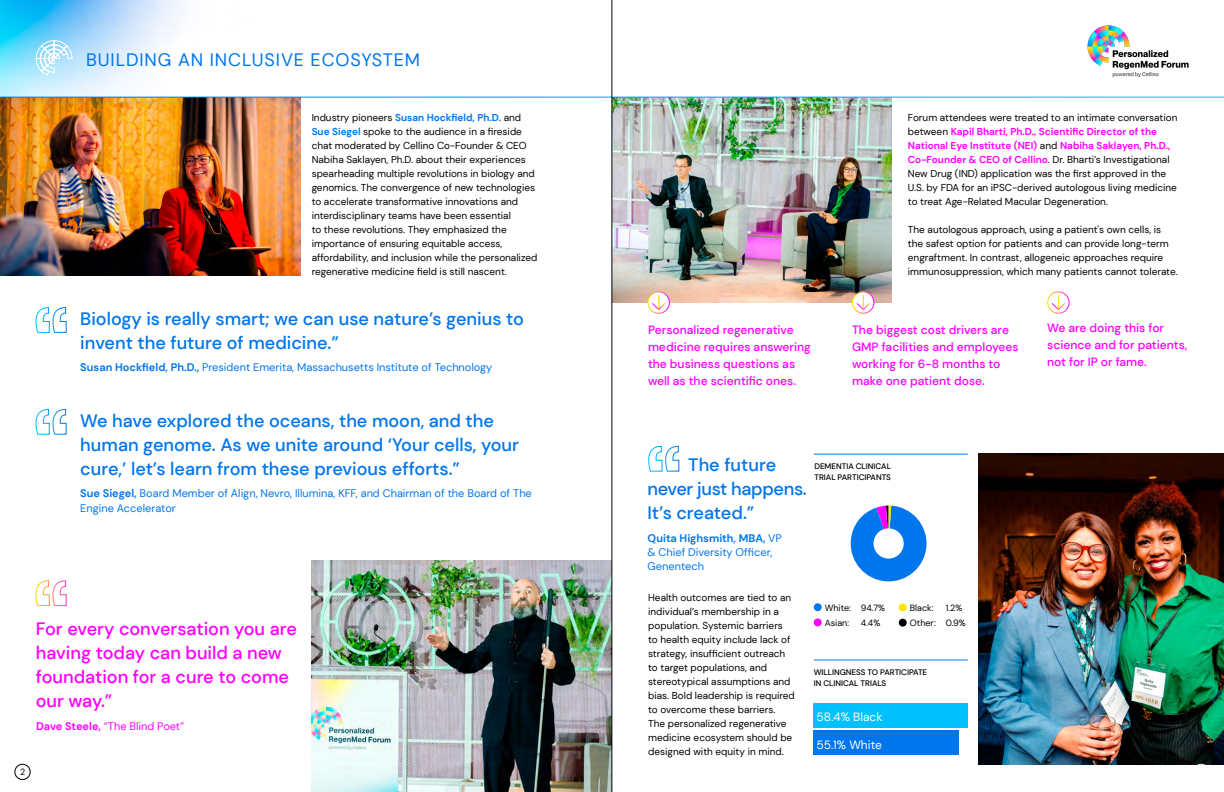
<style>
.page{position:relative;width:1224px;height:792px;background:#fff}
.page>*{position:absolute;margin:0;border:0;box-sizing:border-box;transform-origin:0 0}
.t1{font:500 18px/24px "DM Sans";color:#0076ec}
.t2{font:500 18px/24px "DM Sans";color:#f0f}
.t3{font:18px "DM Sans";letter-spacing:.05em;color:#0076ec}
.t4{font:500 12px/17px "DM Sans";color:#f0f}
.t5{font:12px "DM Sans";color:#fff}
.t6{font:11px/14px "DM Sans";color:#0076ec}
.t7{font:11px "DM Sans";color:#f0f}
.t8{font:10px/14px "DM Sans";color:#000}
.t9{font:9px/15px "DM Sans";color:#000}
.t10{font:500 8px/11px "DM Sans";color:#000}
.s1{font-weight:700;color:#0076ec}
.s2{font-weight:700}
.s3{font-weight:700;color:#f0f}
</style>
<div class="page">
<img style="left:0;top:0;width:334px;height:97px">
<div style="left:15px;top:764px;width:15px;height:16px;border:1px solid #000;border-radius:50%"></div>
<img style="left:312px;top:561px;width:300px;height:231px">
<img style="left:0;top:98px;width:300px;height:177px">
<svg style="left:35px;top:307px;width:32px;height:26px"></svg>
<svg style="left:35px;top:408px;width:32px;height:27px"></svg>
<svg style="left:36px;top:40px;width:37px;height:38px"></svg>
<svg style="left:35px;top:580px;width:32px;height:27px"></svg>
<img style="left:613px;top:98px;width:279px;height:205px">
<svg style="left:648px;top:292px;width:21px;height:21px"></svg>
<div style="left:647px;top:291px;width:23px;height:23px;border:1px solid #fff;border-radius:50%"></div>
<svg style="left:651px;top:295px;width:15px;height:15px"></svg>
<svg style="left:853px;top:292px;width:21px;height:21px"></svg>
<div style="left:852px;top:291px;width:22px;height:23px;border:1px solid #fff;border-radius:50%"></div>
<svg style="left:856px;top:295px;width:14px;height:15px"></svg>
<svg style="left:1048px;top:292px;width:21px;height:21px"></svg>
<div style="left:1047px;top:291px;width:23px;height:23px;border:1px solid #fff;border-radius:50%"></div>
<svg style="left:1051px;top:295px;width:15px;height:15px"></svg>
<img style="left:1087px;top:26px;width:102px;height:52px">
<svg style="left:648px;top:445px;width:32px;height:27px"></svg>
<svg style="left:850px;top:506px;width:77px;height:76px"></svg>
<div style="left:874px;top:528px;width:30px;height:31px;background:#fff;border-radius:50%"></div>
<div style="left:814px;top:618px;width:8px;height:8px;background:#f0f;border-radius:50%"></div>
<div style="left:814px;top:603px;width:8px;height:8px;background:#0076ec;border-radius:50%"></div>
<div style="left:899px;top:603px;width:8px;height:8px;background:#ffe400;border-radius:50%"></div>
<div style="left:899px;top:619px;width:8px;height:8px;background:#000;border-radius:50%"></div>
<div style="left:813px;top:703px;width:154px;height:24px;background:#00c1ff"></div>
<div style="left:813px;top:731px;width:146px;height:24px;background:#0076ec"></div>
<img style="left:979px;top:454px;width:245px;height:311px">
<hr style="left:612px;top:0;width:1px;height:792px;background:#000">
<div style="left:1194px;top:764px;width:15px;height:16px;border:1px solid #fff;border-radius:50%"></div>
<h1 class="t3" style="left:86px;top:49px;width:336px">BUILDING AN INCLUSIVE ECOSYSTEM</h1>
<p class="t8" style="left:312px;top:111px;width:227px">Industry pioneers <span class="s1">Susan Hockfield, Ph.D.</span> and <span class="s1">Sue Siegel</span> spoke to the audience in a fireside chat moderated by Cellino Co-Founder &amp; CEO Nabiha Saklayen, Ph.D. about their experiences spearheading multiple revolutions in biology and genomics. The convergence of new technologies to accelerate transformative innovations and interdisciplinary teams have been essential<br>to these revolutions. They emphasized the importance of ensuring equitable access, affordability, and inclusion while the personalized regenerative medicine field is still nascent.</p>
<h1 class="t1" style="left:80px;top:307px;width:445px">Biology is really smart; we can use nature’s genius to invent the future of medicine.”</h1>
<p class="t6" style="left:80px;top:361px;width:414px"><span class="s2">Susan Hockfield, Ph.D.,</span> President Emerita, Massachusetts Institute of Technology</p>
<h1 class="t1" style="left:80px;top:409px;width:440px">We have explored the oceans, the moon, and the human genome. As we unite around ‘Your cells, your cure,’ let’s learn from these previous efforts.”</h1>
<p class="t6" style="left:80px;top:486px;width:453px;line-height:15px"><span class="s2">Sue Siegel,</span> Board Member of Align, Nevro, Illumina, KFF, and Chairman of the Board of The<br>Engine Accelerator</p>
<h1 class="t2" style="left:36px;top:617px;width:263px">For every conversation you are having today can build a new foundation for a cure to come our way.”</h1>
<p class="t7" style="left:36px;top:719px;width:150px"><span class="s2">Dave Steele,</span> “The Blind Poet”</p>
<p class="t9" style="left:20px;top:764px;width:7px">2</p>
<p class="t8" style="left:908px;top:111px;width:271px">Forum attendees were treated to an intimate conversation between <span class="s3">Kapil Bharti, Ph.D., Scientific Director of the National Eye Institute (NEI)</span> and <span class="s3">Nabiha Saklayen, Ph.D., Co-Founder &amp; CEO of Cellino</span>. Dr. Bharti’s Investigational New Drug (IND) application was the first approved in the U.S. by FDA for an iPSC-derived autologous living medicine to treat Age-Related Macular Degeneration.</p>
<p class="t8" style="left:908px;top:223px;width:271px">The autologous approach, using a patient's own cells, is the safest option for patients and can provide long-term engraftment. In contrast, allogeneic approaches require immunosuppression, which many patients cannot tolerate.</p>
<p class="t4" style="left:648px;top:321px;width:164px">Personalized regenerative medicine requires answering the business questions as well as the scientific ones.</p>
<p class="t4" style="left:852px;top:321px;width:168px">The biggest cost drivers are<br>GMP facilities and employees working for 6-8 months to make one patient dose.</p>
<p class="t4" style="left:1047px;top:319px;width:142px">We are doing this for science and for patients, not for IP or fame.</p>
<h1 class="t1" style="left:648px;top:453px;width:161px;text-indent:41px">The future never just happens.<br>It’s created.”</h1>
<p class="t6" style="left:648px;top:531px;width:136px"><span class="s2">Quita Highsmith, MBA,</span> VP &amp; Chief Diversity Officer,<br>Genentech</p>
<p class="t10" style="left:814px;top:460px;width:78px">DEMENTIA CLINICAL<br>TRIAL PARTICIPANTS</p>
<p class="t8" style="left:648px;top:590px;width:148px">Health outcomes are tied to an individual’s membership in a population. Systemic barriers to health equity include lack of strategy, insufficient outreach to target populations, and stereotypical assumptions and bias. Bold leadership is required to overcome these barriers.<br>The personalized regenerative medicine ecosystem should be designed with equity in mind.</p>
<p class="t9" style="left:825px;top:600px;width:62px">White: 94.7%<br>Asian:</p>
<p class="t9" style="left:861px;top:615px;width:21px">4.4%</p>
<p class="t9" style="left:910px;top:600px;width:25px">Black:</p>
<p class="t9" style="left:910px;top:600px;width:57px;text-indent:36px">1.2%<br>Other: 0.9%</p>
<p class="t10" style="left:814px;top:667px;width:115px">WILLINGNESS TO PARTICIPATE<br>IN CLINICAL TRIALS</p>
<p class="t5" style="left:817px;top:710px;width:67px">58.4% Black</p>
<p class="t5" style="left:817px;top:737px;width:67px">55.1% White</p>
</div>
